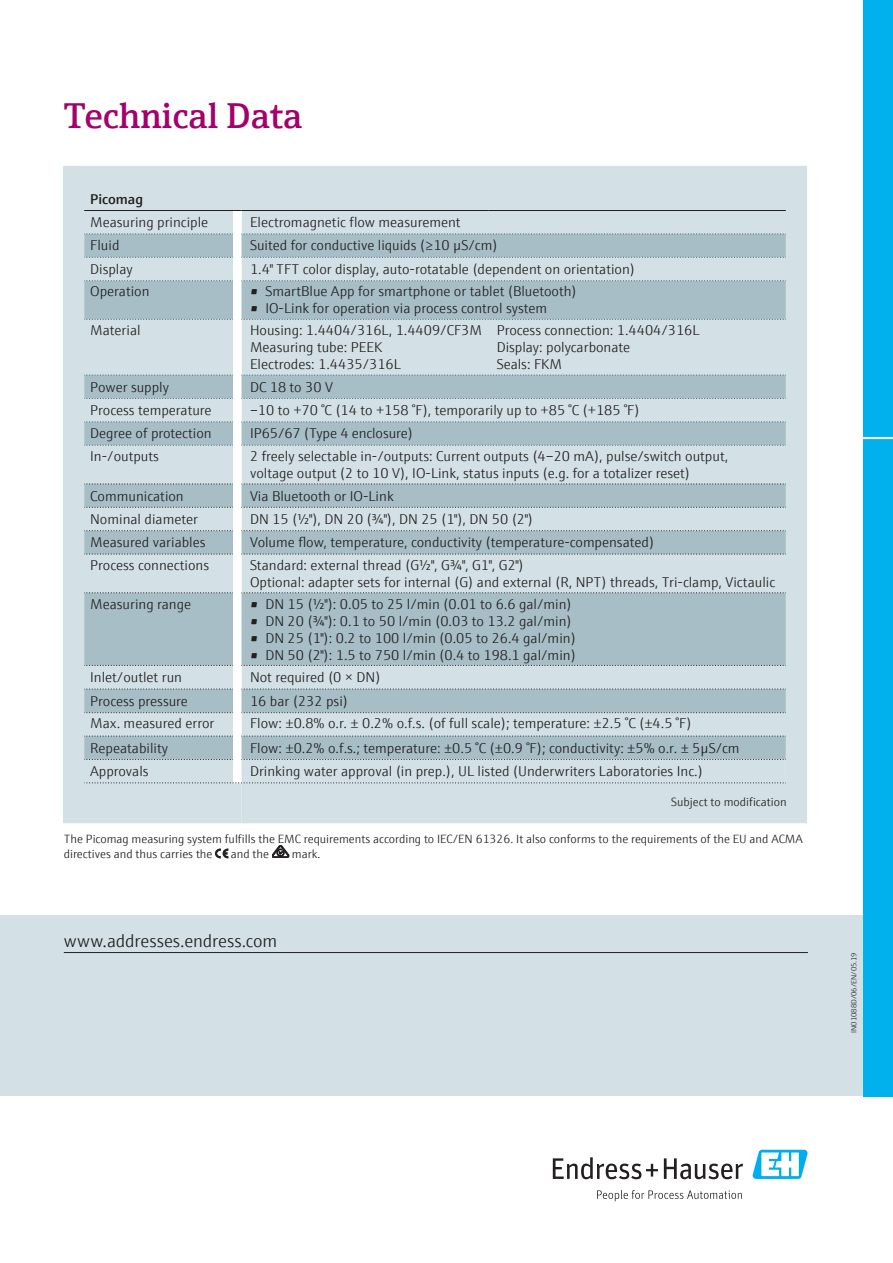
<style>
.page{position:relative;width:893px;height:1263px;background:#fff}
.page>*{position:absolute;margin:0;border:0;box-sizing:border-box;transform-origin:0 0}
.t1{font:600 36px "E+H Serif";color:#a3026c}
.t2{font:300 18px "E+H Sans";letter-spacing:-.005em;color:#231f20}
.t3{font:300 14.25px/17px "E+H Sans";color:#231f20}
.t4{font:600 14.25px "E+H Sans";color:#231f20}
.t5{font:300 12px/15px "E+H Sans";color:#231f20}
.t6{font:300 7.5px "E+H Sans";color:#231f20}
</style>
<div class="page">
<div style="left:0;top:915px;width:893px;height:181px;background:#d3e1e6"></div>
<div style="left:863px;top:0;width:30px;height:1096px;background:#00b1ed"></div>
<hr style="left:863px;top:437px;width:30px;height:2px;background:#fff">
<svg style="left:553px;top:1157px;width:105px;height:22px"></svg>
<svg style="left:664px;top:1158px;width:79px;height:21px"></svg>
<svg style="left:597px;top:1190px;width:145px;height:11px"></svg>
<svg style="left:752px;top:1150px;width:56px;height:29px"></svg>
<hr style="left:64px;top:952px;width:744px;height:1px;background:#231f20">
<svg style="left:215px;top:849px;width:13px;height:9px"></svg>
<svg style="left:272px;top:845px;width:17px;height:13px"></svg>
<div style="left:63px;top:166px;width:744px;height:657px;background:#d3e1e6"></div>
<svg style="left:84px;top:210px;width:702px;height:613px;background:#becfd6"></svg>
<h1 class="t1" style="left:64px;top:88px;width:240px">Technical Data</h1>
<p class="t4" style="left:90px;top:188px;width:54px">Picomag</p>
<p class="t3" style="left:90px;top:213px;width:119px">Measuring principle</p>
<p class="t3" style="left:250px;top:213px;width:212px">Electromagnetic flow measurement</p>
<p class="t3" style="left:90px;top:235px;width:31px">Fluid</p>
<p class="t3" style="left:250px;top:235px;width:249px">Suited for conductive liquids (≥10 µS/cm)</p>
<p class="t3" style="left:90px;top:259px;width:44px">Display</p>
<p class="t3" style="left:250px;top:259px;width:387px">1.4" TFT color display, auto-rotatable (dependent on orientation)</p>
<p class="t3" style="left:90px;top:282px;width:61px">Operation</p>
<p class="t3" style="left:250px;top:282px;width:328px">• SmartBlue App for smartphone or tablet (Bluetooth)</p>
<p class="t3" style="left:250px;top:299px;width:299px">• IO-Link for operation via process control system</p>
<p class="t3" style="left:90px;top:321px;width:52px">Material</p>
<p class="t3" style="left:250px;top:321px;width:234px">Housing: 1.4404/316L, 1.4409/CF3M<br>Measuring tube: PEEK<br>Electrodes: 1.4435/316L</p>
<p class="t3" style="left:497px;top:321px;width:204px">Process connection: 1.4404/316L<br>Display: polycarbonate<br>Seals: FKM</p>
<p class="t3" style="left:90px;top:377px;width:80px">Power supply</p>
<p class="t3" style="left:250px;top:377px;width:84px">DC 18 to 30 V</p>
<p class="t3" style="left:90px;top:401px;width:123px">Process temperature</p>
<p class="t3" style="left:250px;top:401px;width:391px">–10 to +70 °C (14 to +158 °F), temporarily up to +85 °C (+185 °F)</p>
<p class="t3" style="left:90px;top:424px;width:123px">Degree of protection</p>
<p class="t3" style="left:250px;top:424px;width:164px">IP65/67 (Type 4 enclosure)</p>
<p class="t3" style="left:90px;top:447px;width:70px">In-/outputs</p>
<p class="t3" style="left:250px;top:447px;width:480px">2 freely selectable in-/outputs: Current outputs (4–20 mA), pulse/switch output, voltage output (2 to 10 V), IO-Link, status inputs (e.g. for a totalizer reset)</p>
<p class="t3" style="left:90px;top:486px;width:95px">Communication</p>
<p class="t3" style="left:250px;top:486px;width:145px">Via Bluetooth or IO-Link</p>
<p class="t3" style="left:90px;top:509px;width:109px">Nominal diameter</p>
<p class="t3" style="left:250px;top:509px;width:285px">DN 15 (½"), DN 20 (¾"), DN 25 (1"), DN 50 (2")</p>
<p class="t3" style="left:90px;top:533px;width:117px">Measured variables</p>
<p class="t3" style="left:250px;top:533px;width:406px">Volume flow, temperature, conductivity (temperature-compensated)</p>
<p class="t3" style="left:90px;top:555px;width:120px">Process connections</p>
<p class="t3" style="left:250px;top:555px;width:527px">Standard: external thread (G½", G¾", G1", G2")<br>Optional: adapter sets for internal (G) and external (R, NPT) threads, Tri-clamp, Victaulic</p>
<p class="t3" style="left:90px;top:594px;width:102px">Measuring range</p>
<p class="t3" style="left:250px;top:594px;width:323px">• DN 15 (½"): 0.05 to 25 l/min (0.01 to 6.6 gal/min)</p>
<p class="t3" style="left:250px;top:611px;width:323px">• DN 20 (¾"): 0.1 to 50 l/min (0.03 to 13.2 gal/min)</p>
<p class="t3" style="left:250px;top:628px;width:327px">• DN 25 (1"): 0.2 to 100 l/min (0.05 to 26.4 gal/min)</p>
<p class="t3" style="left:250px;top:645px;width:327px">• DN 50 (2"): 1.5 to 750 l/min (0.4 to 198.1 gal/min)</p>
<p class="t3" style="left:90px;top:668px;width:93px">Inlet/outlet run</p>
<p class="t3" style="left:250px;top:668px;width:132px">Not required (0 × DN)</p>
<p class="t3" style="left:90px;top:691px;width:99px">Process pressure</p>
<p class="t3" style="left:250px;top:691px;width:100px">16 bar (232 psi)</p>
<p class="t3" style="left:90px;top:714px;width:126px">Max. measured error</p>
<p class="t3" style="left:250px;top:714px;width:443px">Flow: ±0.8% o.r. ± 0.2% o.f.s. (of full scale); temperature: ±2.5 °C (±4.5 °F)</p>
<p class="t3" style="left:90px;top:738px;width:79px">Repeatability</p>
<p class="t3" style="left:250px;top:738px;width:491px">Flow: ±0.2% o.f.s.; temperature: ±0.5 °C (±0.9 °F); conductivity: ±5% o.r. ± 5µS/cm</p>
<p class="t3" style="left:90px;top:762px;width:60px">Approvals</p>
<p class="t3" style="left:250px;top:762px;width:454px">Drinking water approval (in prep.), UL listed (Underwriters Laboratories Inc.)</p>
<p class="t5" style="left:671px;top:794px;width:117px">Subject to modification</p>
<p class="t5" style="left:64px;top:830px;width:740px">The Picomag measuring system fulfills the EMC requirements according to IEC/EN 61326. It also conforms to the requirements of the EU and ACMA directives and thus carries the</p>
<p class="t5" style="left:231px;top:845px;width:40px">and the</p>
<p class="t5" style="left:292px;top:845px;width:30px">mark.</p>
<p class="t2" style="left:64px;top:927px;width:215px">www.addresses.endress.com</p>
<p class="t6" style="left:848px;top:1033px;width:82px;rotate:-90deg">IN01088D/06/EN/05.19</p>
</div>
